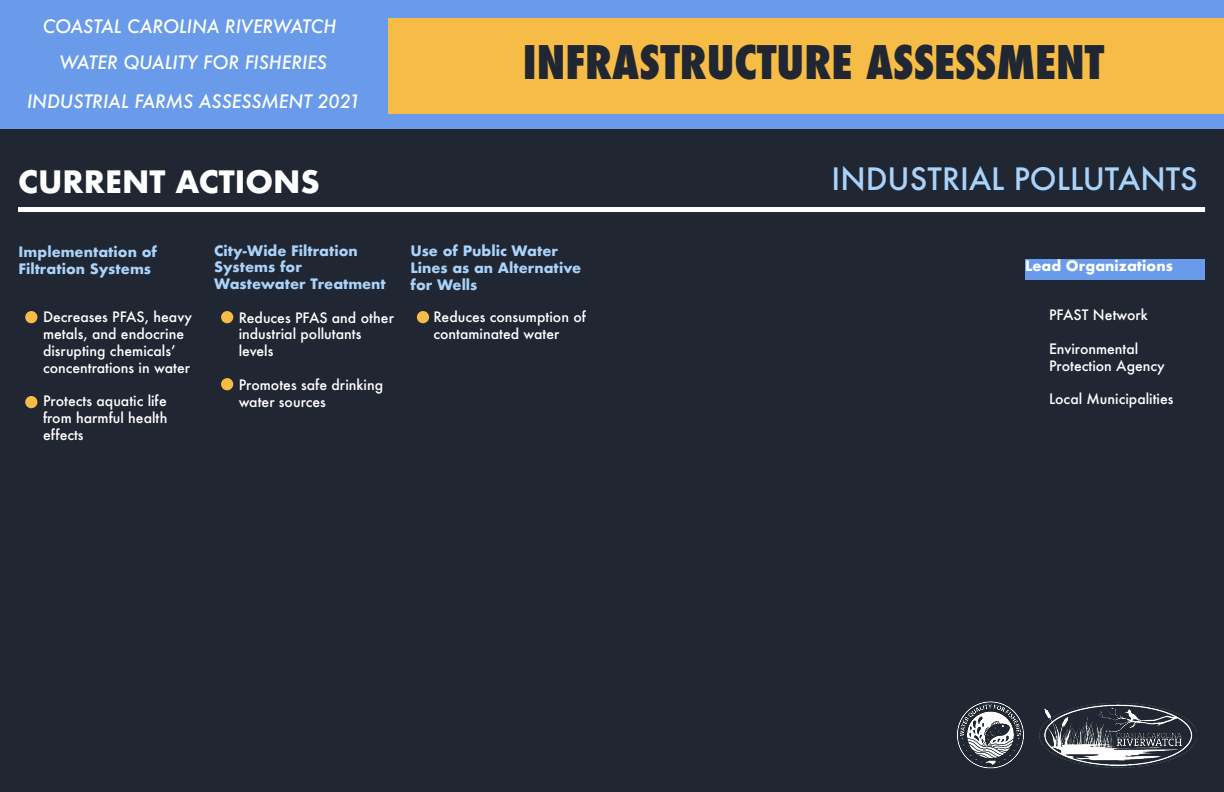
<style>
.page{position:relative;width:1224px;height:792px;background:#fff}
.page>*{position:absolute;margin:0;border:0;box-sizing:border-box;transform-origin:0 0}
.t1{font:800 condensed 45px "Futura";color:#202632}
.t2{font:500 30px "Futura";color:#a9d3fb}
.t3{font:700 30px "Futura";color:#fff}
.t4{font:italic 500 18px "Futura";color:#fff}
.t5{font:500 14px/16.8px "Futura";color:#fff}
.t6{font:700 14px/16.8px "Futura";color:#a9d3fb}
.t7{font:700 14px "Futura";color:#fff}
</style>
<div class="page">
<div style="left:0;top:0;width:1224px;height:132px;background:#699bea"></div>
<div style="left:389px;top:18px;width:835px;height:96px;background:#f7bc45"></div>
<div style="left:0;top:130px;width:1224px;height:662px;background:#202632"></div>
<img style="left:1039px;top:702px;width:158px;height:66px">
<img style="left:957px;top:701px;width:67px;height:68px">
<div style="left:18px;top:207px;width:1187px;height:5px;background:#fff"></div>
<div style="left:221px;top:311px;width:12px;height:12px;background:#f7bc45;border-radius:50%"></div>
<div style="left:221px;top:378px;width:12px;height:12px;background:#f7bc45;border-radius:50%"></div>
<div style="left:25px;top:311px;width:12px;height:12px;background:#f7bc45;border-radius:50%"></div>
<div style="left:25px;top:396px;width:12px;height:12px;background:#f7bc45;border-radius:50%"></div>
<div style="left:417px;top:311px;width:12px;height:12px;background:#f7bc45;border-radius:50%"></div>
<div style="left:1025px;top:259px;width:180px;height:20px;background:#699bea"></div>
<p class="t4" style="left:43px;top:14px;width:295px">COASTAL CAROLINA RIVERWATCH</p>
<p class="t4" style="left:59px;top:50px;width:269px">WATER QUALITY FOR FISHERIES</p>
<p class="t1" style="left:523px;top:32px;width:583px">INFRASTRUCTURE ASSESSMENT</p>
<p class="t4" style="left:27px;top:89px;width:335px">INDUSTRIAL FARMS ASSESSMENT 2021</p>
<p class="t3" style="left:18px;top:160px;width:303px">CURRENT ACTIONS</p>
<p class="t6" style="left:19px;top:243px;width:140px">Implementation of<br>Filtration Systems</p>
<p class="t5" style="left:43px;top:308px;width:151px">Decreases PFAS, heavy metals, and endocrine disrupting chemicals’ concentrations in water</p>
<p class="t5" style="left:43px;top:392px;width:126px;text-align:justify">Protects aquatic life from harmful health effects</p>
<p class="t6" style="left:214px;top:242px;width:173px">City-Wide Filtration<br>Systems for<br>Wastewater Treatment</p>
<p class="t5" style="left:239px;top:309px;width:157px">Reduces PFAS and other industrial pollutants levels</p>
<p class="t5" style="left:239px;top:376px;width:146px">Promotes safe drinking water sources</p>
<p class="t6" style="left:410px;top:243px;width:172px">Use of Public Water<br>Lines as an Alternative for Wells</p>
<p class="t5" style="left:433px;top:308px;width:154px">Reduces consumption of contaminated water</p>
<p class="t2" style="left:832px;top:158px;width:368px">INDUSTRIAL POLLUTANTS</p>
<p class="t7" style="left:1025px;top:255px;width:149px">Lead Organizations</p>
<p class="t5" style="left:1049px;top:306px;width:100px">PFAST Network</p>
<p class="t5" style="left:1049px;top:340px;width:117px">Environmental<br>Protection Agency</p>
<p class="t5" style="left:1049px;top:390px;width:126px">Local Municipalities</p>
</div>
